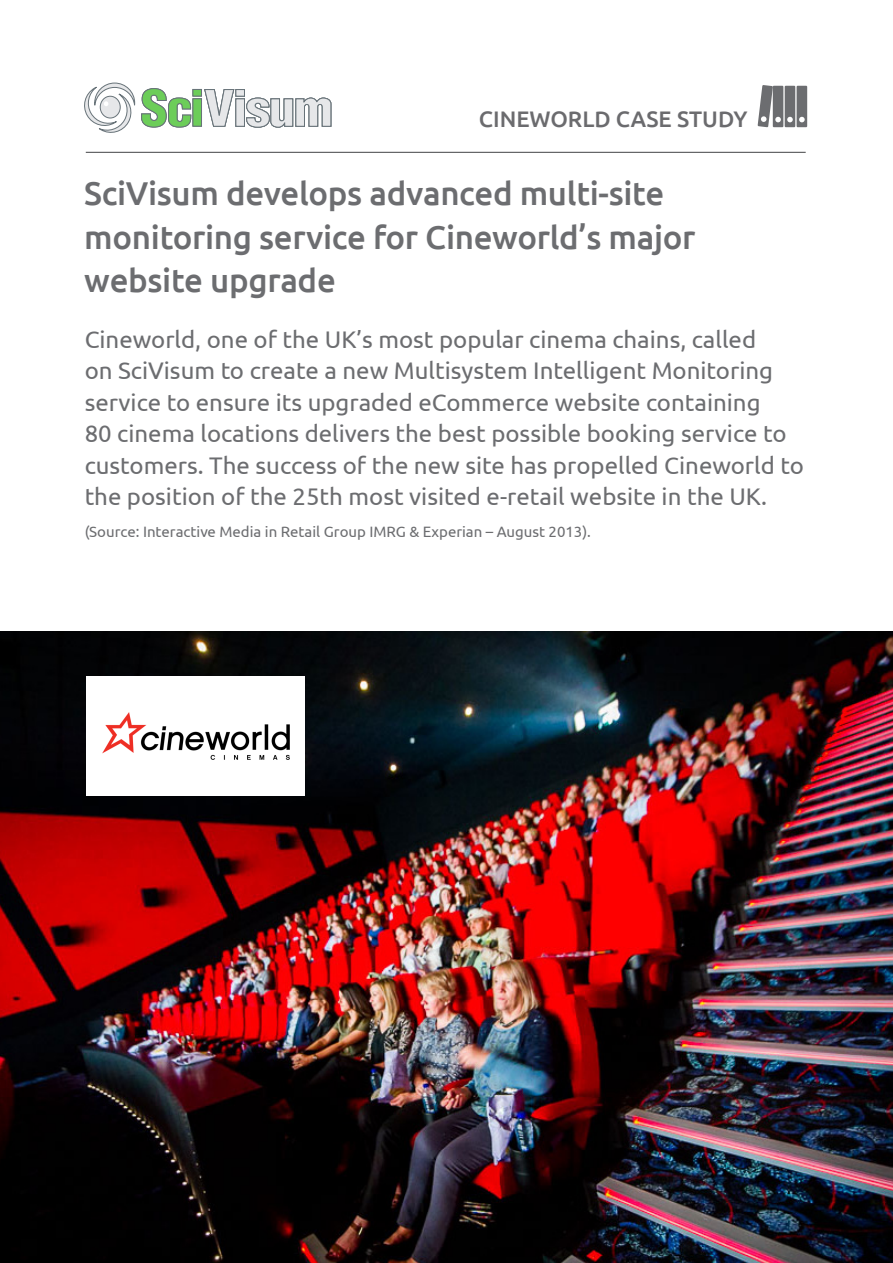
<style>
.page{position:relative;width:893px;height:1263px;background:#fff}
.page>*{position:absolute;margin:0;border:0;box-sizing:border-box;transform-origin:0 0}
.t1{font:500 33px/43.5px "Ubuntu";letter-spacing:-.01em;color:#6c6d70}
.t2{font:24px/31.5px "Ubuntu";color:#6c6d70}
.t3{font:500 22.5px "Ubuntu";color:#6b6b6e}
.t4{font:15px "Ubuntu";color:#6c6d70}
</style>
<div class="page">
<svg style="left:84px;top:82px;width:51px;height:51px"></svg>
<svg style="left:141px;top:88px;width:191px;height:40px"></svg>
<hr style="left:86px;top:152px;width:720px;height:1px;background:#57585a">
<svg style="left:758px;top:85px;width:49px;height:42px;background:#898a8c"></svg>
<img style="left:0;top:631px;width:893px;height:632px">
<div style="left:86px;top:676px;width:219px;height:119px;background:#fff"></div>
<img style="left:102px;top:712px;width:188px;height:48px">
<p class="t3" style="left:479px;top:105px;width:270px">CINEWORLD CASE STUDY</p>
<p class="t1" style="left:84px;top:171px;width:613px">SciVisum develops advanced multi-site monitoring service for Cineworld’s major website upgrade</p>
<p class="t2" style="left:85px;top:323px;width:721px">Cineworld, one of the UK’s most popular cinema chains, called<br>on SciVisum to create a new Multisystem Intelligent Monitoring service to ensure its upgraded eCommerce website containing<br>80 cinema locations delivers the best possible booking service to customers. The success of the new site has propelled Cineworld to the position of the 25th most visited e-retail website in the UK.</p>
<p class="t4" style="left:85px;top:522px;width:508px">(Source: Interactive Media in Retail Group IMRG &amp; Experian – August 2013).</p>
</div>
